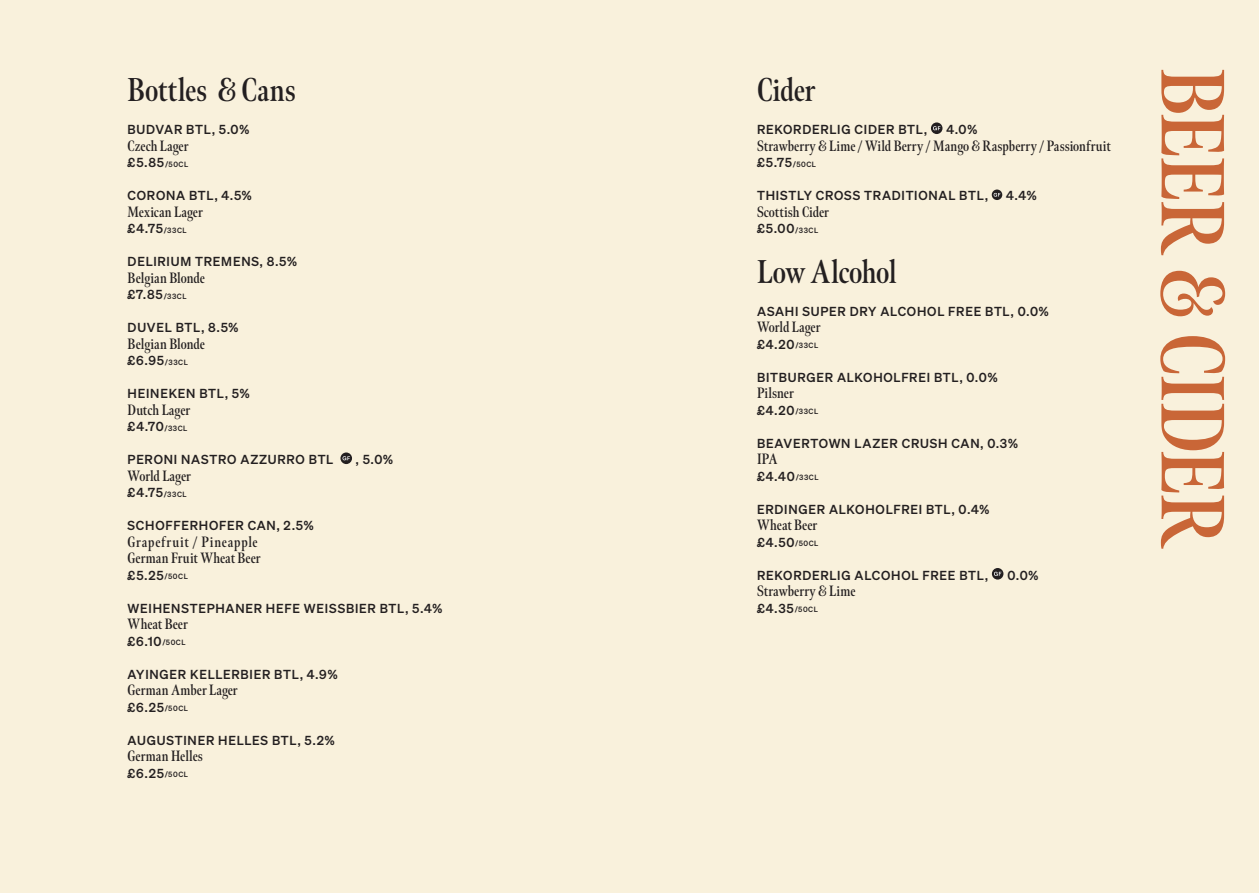
<style>
.page{position:relative;width:1259px;height:893px;background:#f9f1dc}
.page>*{position:absolute;margin:0;border:0;box-sizing:border-box;transform-origin:0 0}
.t1{font:600 extra-condensed 90px "Meno Display";letter-spacing:-.005em;color:#c96637}
.t2{font:600 extra-condensed 33px "Meno Display";letter-spacing:-.01em;color:#231f20}
.t3{font:600 extra-condensed 15px "Meno Display";letter-spacing:.01em;color:#231f20}
.t4{font:600 extra-condensed 15px "Meno Display";letter-spacing:.055em;color:#231f20}
.t5{font:12.75px "Sohne Kraftig";letter-spacing:.06em;color:#231f20}
.s1{font-size:7.5px}
</style>
<div class="page">
<svg style="left:340px;top:452px;width:12px;height:12px"></svg>
<svg style="left:342px;top:456px;width:8px;height:4px"></svg>
<svg style="left:931px;top:122px;width:11px;height:12px"></svg>
<svg style="left:933px;top:126px;width:7px;height:4px"></svg>
<svg style="left:991px;top:190px;width:11px;height:10px"></svg>
<svg style="left:993px;top:193px;width:7px;height:4px"></svg>
<svg style="left:992px;top:568px;width:11px;height:12px"></svg>
<svg style="left:994px;top:572px;width:7px;height:4px"></svg>
<p class="t2" style="left:128px;top:70px;width:170px">Bottles &amp; Cans</p>
<p class="t5" style="left:128px;top:122px;width:123px">BUDVAR BTL, 5.0%</p>
<p class="t3" style="left:128px;top:136px;width:62px">Czech Lager</p>
<p class="t5" style="left:128px;top:155px;width:62px">£5.85<span class="s1">/50CL</span></p>
<p class="t5" style="left:128px;top:188px;width:126px">CORONA BTL, 4.5%</p>
<p class="t3" style="left:128px;top:202px;width:77px">Mexican Lager</p>
<p class="t5" style="left:128px;top:221px;width:60px">£4.75<span class="s1">/33CL</span></p>
<p class="t5" style="left:128px;top:254px;width:171px">DELIRIUM TREMENS, 8.5%</p>
<p class="t3" style="left:128px;top:268px;width:79px">Belgian Blonde</p>
<p class="t5" style="left:128px;top:287px;width:60px">£7.85<span class="s1">/33CL</span></p>
<p class="t5" style="left:128px;top:320px;width:112px">DUVEL BTL, 8.5%</p>
<p class="t3" style="left:128px;top:334px;width:79px">Belgian Blonde</p>
<p class="t5" style="left:128px;top:353px;width:62px">£6.95<span class="s1">/33CL</span></p>
<p class="t5" style="left:128px;top:386px;width:123px">HEINEKEN BTL, 5%</p>
<p class="t3" style="left:128px;top:400px;width:64px">Dutch Lager</p>
<p class="t5" style="left:128px;top:419px;width:61px">£4.70<span class="s1">/33CL</span></p>
<p class="t5" style="left:128px;top:452px;width:207px">PERONI NASTRO AZZURRO BTL</p>
<p class="t5" style="left:356px;top:452px;width:39px">, 5.0%</p>
<p class="t3" style="left:128px;top:466px;width:65px">World Lager</p>
<p class="t5" style="left:128px;top:485px;width:60px">£4.75<span class="s1">/33CL</span></p>
<p class="t5" style="left:128px;top:518px;width:187px">SCHOFFERHOFER CAN, 2.5%</p>
<p class="t4" style="left:128px;top:532px;width:132px">Grapefruit / Pineapple</p>
<p class="t3" style="left:128px;top:549px;width:134px">German Fruit Wheat Beer</p>
<p class="t5" style="left:128px;top:567px;width:62px">£5.25<span class="s1">/50CL</span></p>
<p class="t5" style="left:128px;top:600px;width:316px">WEIHENSTEPHANER HEFE WEISSBIER BTL, 5.4%</p>
<p class="t3" style="left:128px;top:615px;width:62px">Wheat Beer</p>
<p class="t5" style="left:128px;top:633px;width:59px">£6.10<span class="s1">/50CL</span></p>
<p class="t5" style="left:128px;top:666px;width:211px">AYINGER KELLERBIER BTL, 4.9%</p>
<p class="t3" style="left:128px;top:681px;width:112px">German Amber Lager</p>
<p class="t5" style="left:128px;top:699px;width:62px">£6.25<span class="s1">/50CL</span></p>
<p class="t5" style="left:128px;top:732px;width:209px">AUGUSTINER HELLES BTL, 5.2%</p>
<p class="t3" style="left:128px;top:747px;width:77px">German Helles</p>
<p class="t5" style="left:128px;top:765px;width:62px">£6.25<span class="s1">/50CL</span></p>
<p class="t2" style="left:757px;top:70px;width:59px">Cider</p>
<p class="t5" style="left:757px;top:122px;width:171px">REKORDERLIG CIDER BTL,</p>
<p class="t5" style="left:946px;top:122px;width:32px">4.0%</p>
<p class="t3" style="left:757px;top:136px;width:355px">Strawberry &amp; Lime / Wild Berry / Mango &amp; Raspberry / Passionfruit</p>
<p class="t5" style="left:757px;top:155px;width:60px">£5.75<span class="s1">/50CL</span></p>
<p class="t5" style="left:757px;top:188px;width:232px">THISTLY CROSS TRADITIONAL BTL,</p>
<p class="t5" style="left:1006px;top:188px;width:32px">4.4%</p>
<p class="t3" style="left:757px;top:202px;width:73px">Scottish Cider</p>
<p class="t5" style="left:757px;top:221px;width:62px">£5.00<span class="s1">/33CL</span></p>
<p class="t2" style="left:757px;top:251px;width:141px">Low Alcohol</p>
<p class="t5" style="left:757px;top:303px;width:293px">ASAHI SUPER DRY ALCOHOL FREE BTL, 0.0%</p>
<p class="t3" style="left:757px;top:318px;width:65px">World Lager</p>
<p class="t5" style="left:757px;top:336px;width:63px">£4.20<span class="s1">/33CL</span></p>
<p class="t5" style="left:757px;top:369px;width:242px">BITBURGER ALKOHOLFREI BTL, 0.0%</p>
<p class="t3" style="left:757px;top:384px;width:38px">Pilsner</p>
<p class="t5" style="left:757px;top:402px;width:63px">£4.20<span class="s1">/33CL</span></p>
<p class="t5" style="left:757px;top:435px;width:262px">BEAVERTOWN LAZER CRUSH CAN, 0.3%</p>
<p class="t3" style="left:757px;top:450px;width:22px">IPA</p>
<p class="t5" style="left:757px;top:468px;width:63px">£4.40<span class="s1">/33CL</span></p>
<p class="t5" style="left:757px;top:501px;width:233px">ERDINGER ALKOHOLFREI BTL, 0.4%</p>
<p class="t3" style="left:757px;top:516px;width:62px">Wheat Beer</p>
<p class="t5" style="left:757px;top:534px;width:63px">£4.50<span class="s1">/50CL</span></p>
<p class="t5" style="left:757px;top:567px;width:232px">REKORDERLIG ALCOHOL FREE BTL,</p>
<p class="t5" style="left:1007px;top:567px;width:32px">0.0%</p>
<p class="t3" style="left:757px;top:582px;width:100px">Strawberry &amp; Lime</p>
<p class="t5" style="left:757px;top:600px;width:62px">£4.35<span class="s1">/50CL</span></p>
<p class="t1" style="left:1246px;top:68px;width:482px;rotate:90deg">BEER &amp; CIDER</p>
</div>
